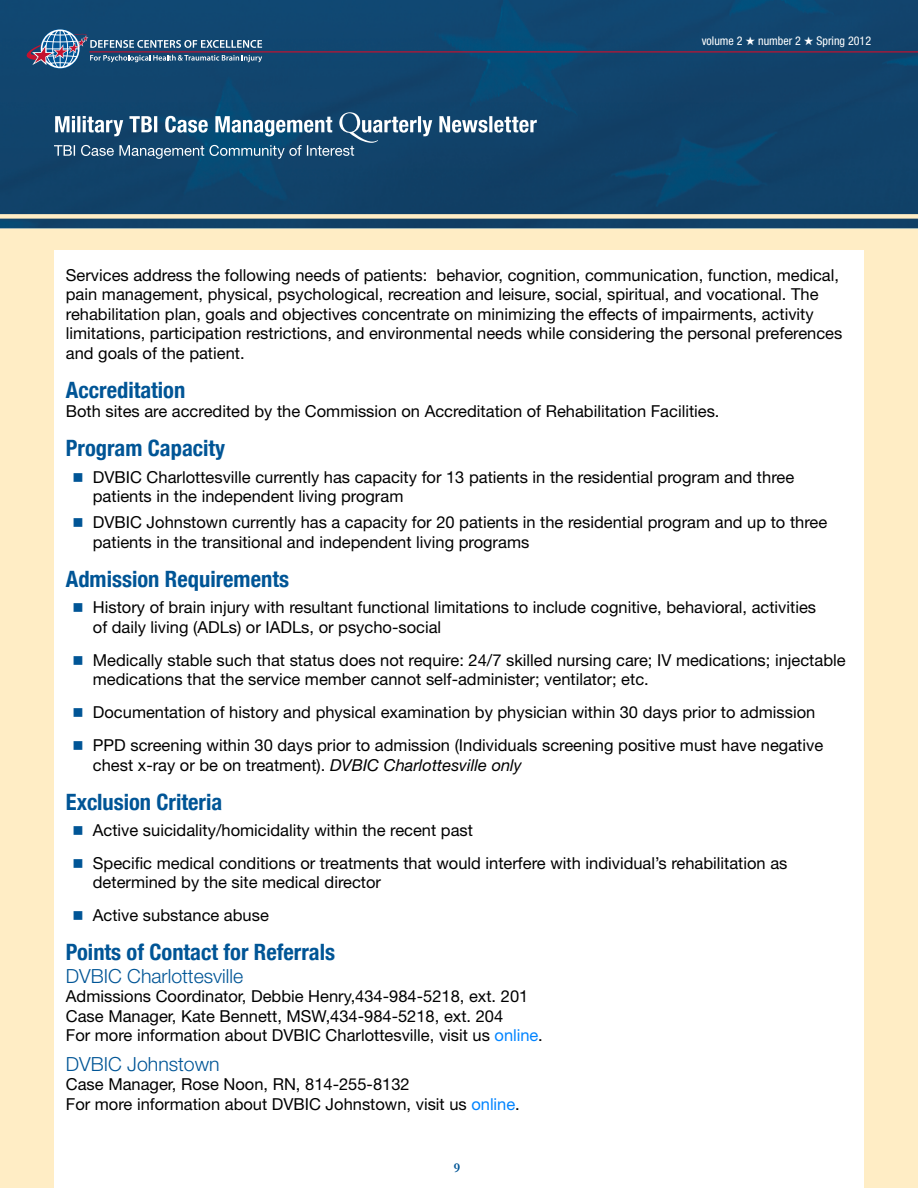
<style>
.page{position:relative;width:918px;height:1188px;background:#ffedc5}
.page>*{position:absolute;margin:0;border:0;box-sizing:border-box;transform-origin:0 0}
.Sub_Head{font:700 condensed 22.5px "Helvetica Neue";color:#005596}
.mini_sub_heads{font:300 19.5px "Helvetica Neue";color:#005596}
.bullets{font:16.5px/19.5px "Helvetica Neue";color:#000}
.Body{font:16.5px/19.5px "Helvetica Neue";color:#000}
.t1{font:700 13.5px "Garamond";color:#005596}
.t2{font:condensed 12px "Helvetica Neue LT Std";color:#fff}
.s1{font-style:italic}
.s2{color:#0084ff}
</style>
<div class="page">
<div style="left:54px;top:251px;width:810px;height:937px;background:#fff"></div>
<img style="left:0;top:0;width:918px;height:228px">
<svg style="left:20px;top:29px;width:242px;height:40px;background:#3b6286"></svg>
<div style="left:0;top:214px;width:918px;height:5px;background:#ffedc5"></div>
<svg style="left:54px;top:112px;width:483px;height:47px;background:#3e6989"></svg>
<hr style="left:89px;top:51px;width:829px;height:1px;background:#c41230">
<p class="t2" style="left:702px;top:34px;width:171px">volume 2 ★ number 2 ★ Spring 2012</p>
<p class="Body" style="left:66px;top:265px;width:778px">Services address the following needs of patients: behavior, cognition, communication, function, medical, pain management, physical, psychological, recreation and leisure, social, spiritual, and vocational. The rehabilitation plan, goals and objectives concentrate on minimizing the effects of impairments, activity limitations, participation restrictions, and environmental needs while considering the personal preferences and goals of the patient.</p>
<p class="Sub_Head" style="left:66px;top:376px;width:121px">Accreditation</p>
<p class="Body" style="left:66px;top:401px;width:655px">Both sites are accredited by the Commission on Accreditation of Rehabilitation Facilities.</p>
<p class="Sub_Head" style="left:66px;top:435px;width:161px">Program Capacity</p>
<p class="bullets" style="left:93px;top:467px;width:703px">DVBIC Charlottesville currently has capacity for 13 patients in the residential program and three patients in the independent living program</p>
<p class="bullets" style="left:93px;top:512px;width:736px">DVBIC Johnstown currently has a capacity for 20 patients in the residential program and up to three patients in the transitional and independent living programs</p>
<p class="Sub_Head" style="left:66px;top:565px;width:225px">Admission Requirements</p>
<p class="bullets" style="left:93px;top:597px;width:725px">History of brain injury with resultant functional limitations to include cognitive, behavioral, activities of daily living (ADLs) or IADLs, or psycho-social</p>
<p class="bullets" style="left:93px;top:650px;width:754px">Medically stable such that status does not require: 24/7 skilled nursing care; IV medications; injectable medications that the service member cannot self-administer; ventilator; etc.</p>
<p class="bullets" style="left:93px;top:702px;width:724px">Documentation of history and physical examination by physician within 30 days prior to admission</p>
<p class="bullets" style="left:93px;top:735px;width:732px">PPD screening within 30 days prior to admission (Individuals screening positive must have negative chest x-ray or be on treatment). <span class="s1">DVBIC Charlottesville only</span></p>
<p class="Sub_Head" style="left:66px;top:788px;width:158px">Exclusion Criteria</p>
<p class="bullets" style="left:93px;top:820px;width:382px">Active suicidality/homicidality within the recent past</p>
<p class="bullets" style="left:93px;top:853px;width:696px">Specific medical conditions or treatments that would interfere with individual’s rehabilitation as determined by the site medical director</p>
<p class="bullets" style="left:93px;top:905px;width:178px">Active substance abuse</p>
<p class="Sub_Head" style="left:66px;top:939px;width:271px">Points of Contact for Referrals</p>
<p class="mini_sub_heads" style="left:66px;top:964px;width:179px">DVBIC Charlottesville</p>
<p class="Body" style="left:66px;top:986px;width:479px">Admissions Coordinator, Debbie Henry,434-984-5218, ext. 201<br>Case Manager, Kate Bennett, MSW,434-984-5218, ext. 204<br>For more information about DVBIC Charlottesville, visit us <span class="s2">online</span>.</p>
<p class="mini_sub_heads" style="left:66px;top:1052px;width:155px">DVBIC Johnstown</p>
<p class="Body" style="left:66px;top:1074px;width:345px">Case Manager, Rose Noon, RN, 814-255-8132</p>
<p class="Body" style="left:66px;top:1094px;width:455px">For more information about DVBIC Johnstown, visit us <span class="s2">online</span>.</p>
<p class="t1" style="left:454px;top:1160px;width:8px">9</p>
</div>
